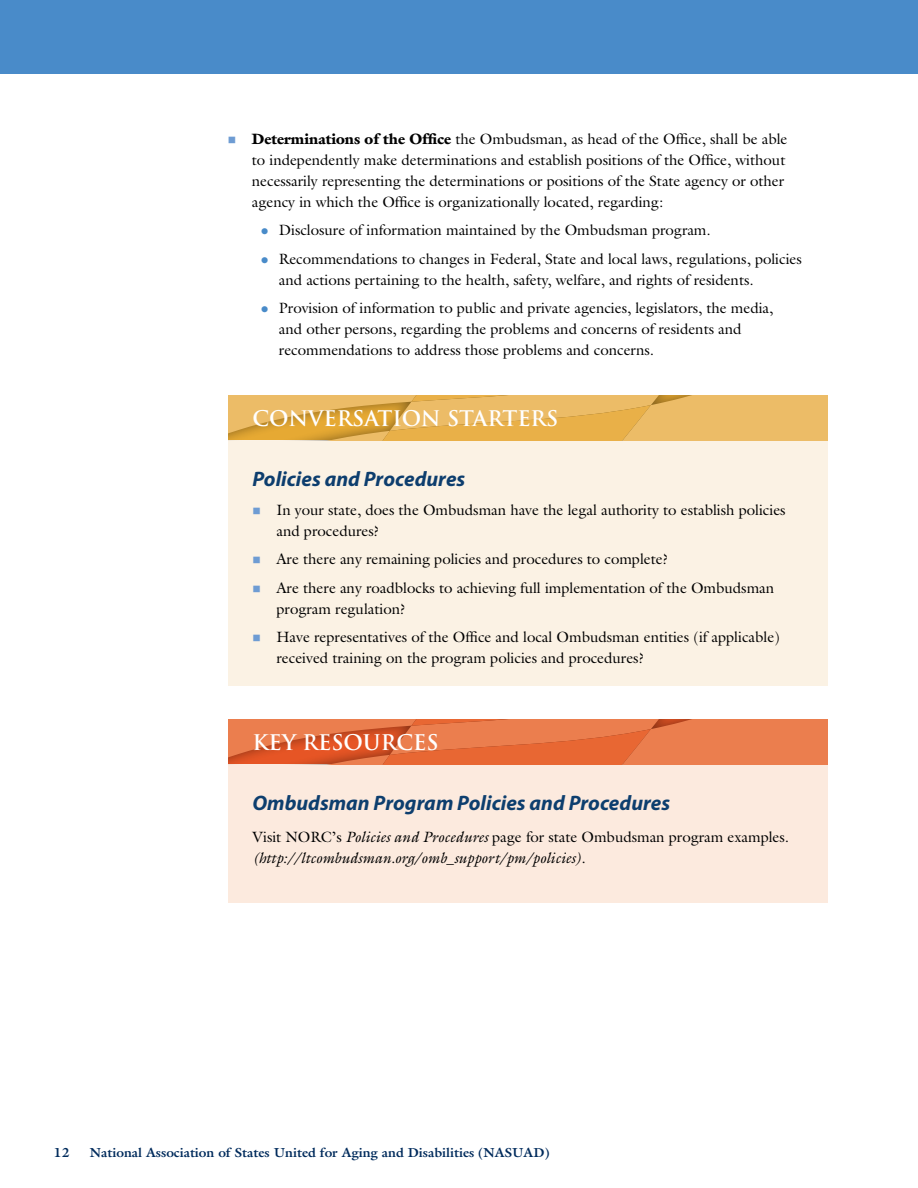
<style>
.page{position:relative;width:918px;height:1188px;background:#fff}
.page>*{position:absolute;margin:0;border:0;box-sizing:border-box;transform-origin:0 0}
.t1{font:italic 700 21px "Myriad Pro";color:#0d3e6e}
.t2{font:700 21px "Trajan Pro";color:#fff}
.t3{font:15px/21px "Galliard";color:#000}
.t4{font:italic 15px/21px "Galliard";color:#000}
.t5{font:700 13.2px "Galliard";color:#002b5c}
.s1{color:#6e9cd3}
.s2{font-weight:900}
.s3{font-style:normal}
</style>
<div class="page">
<div style="left:0;top:0;width:918px;height:73px;background:#498bc9"></div>
<div style="left:228px;top:406px;width:600px;height:280px;background:#fbf2e4"></div>
<svg style="left:228px;top:395px;width:600px;height:45px;background:#e7b458"></svg>
<div style="left:228px;top:730px;width:600px;height:172px;background:#fceade"></div>
<svg style="left:228px;top:719px;width:600px;height:45px;background:#e67141"></svg>
<p class="t3" style="left:252px;top:128px;width:537px;text-indent:-24px"><span class="s1">■</span> <span class="s2">Determinations of the Office</span> the Ombudsman, as head of the Office, shall be able to independently make determinations and establish positions of the Office, without necessarily representing the determinations or positions of the State agency or other agency in which the Office is organizationally located, regarding:</p>
<p class="t3" style="left:279px;top:216px;width:525px;line-height:28.5px">Disclosure of information maintained by the Ombudsman program.<br>Recommendations to changes in Federal, State and local laws, regulations, policies</p>
<p class="t3" style="left:279px;top:265px;width:496px;line-height:28.5px">and actions pertaining to the health, safety, welfare, and rights of residents.<br>Provision of information to public and private agencies, legislators, the media,</p>
<p class="t3" style="left:279px;top:319px;width:464px">and other persons, regarding the problems and concerns of residents and recommendations to address those problems and concerns.</p>
<h1 class="t2" style="left:252px;top:405px;width:307px">CONVERSATION STARTERS</h1>
<h1 class="t1" style="left:252px;top:467px;width:214px">Policies and Procedures</h1>
<p class="t3" style="left:276px;top:499px;width:511px;text-indent:-24px"><span class="s1">■</span> In your state, does the Ombudsman have the legal authority to establish policies and procedures?</p>
<p class="t3" style="left:252px;top:548px;width:417px"><span class="s1">■</span> Are there any remaining policies and procedures to complete?</p>
<p class="t3" style="left:276px;top:577px;width:499px;text-indent:-24px"><span class="s1">■</span> Are there any roadblocks to achieving full implementation of the Ombudsman program regulation?</p>
<p class="t3" style="left:276px;top:626px;width:505px;text-indent:-24px"><span class="s1">■</span> Have representatives of the Office and local Ombudsman entities (if applicable) received training on the program policies and procedures?</p>
<h1 class="t2" style="left:252px;top:729px;width:188px">KEY RESOURCES</h1>
<h1 class="t1" style="left:252px;top:791px;width:419px">Ombudsman Program Policies and Procedures</h1>
<p class="t4" style="left:252px;top:826px;width:538px"><span class="s3">Visit NORC’s</span> Policies and Procedures <span class="s3">page for state Ombudsman program examples. </span>(http://ltcombudsman.org/omb_support/pm/policies).</p>
<p class="t5" style="left:54px;top:1143px;width:17px">12</p>
<p class="t5" style="left:90px;top:1143px;width:461px">National Association of States United for Aging and Disabilities (NASUAD)</p>
</div>
